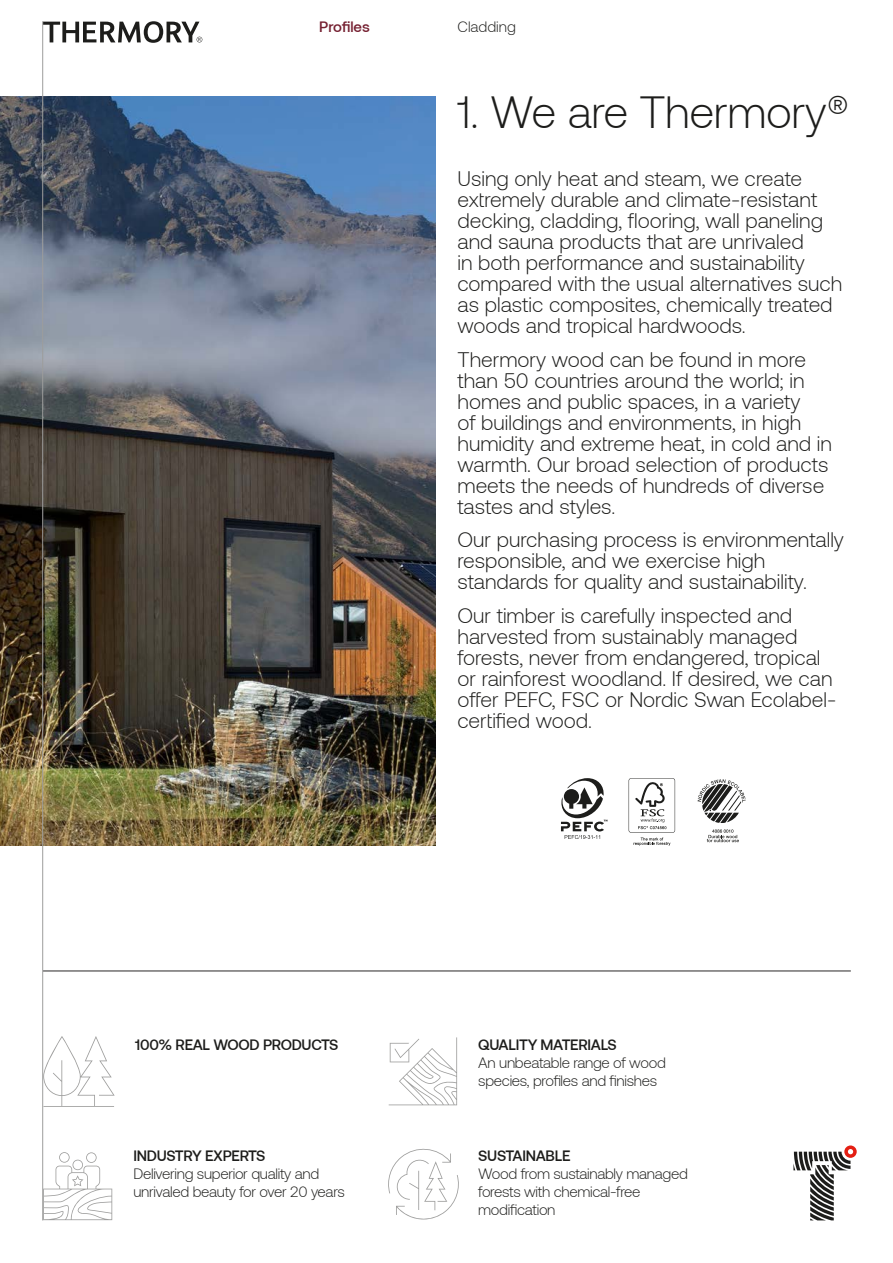
<style>
.page{position:relative;width:893px;height:1263px;background:#fff}
.page>*{position:absolute;margin:0;border:0;box-sizing:border-box;transform-origin:0 0}
.t1{font:300 45px "Aeonik";letter-spacing:-.01em;color:#1d1d1b}
.t2{font:300 21px/21px "Aeonik";color:#1d1d1b}
.t3{font:300 15px/18px "Aeonik";letter-spacing:-.02em;color:#1d1d1b}
.t4{font:500 15px "Aeonik";letter-spacing:-.02em;color:#1d1d1b}
.t5{font:500 15px "Aeonik";letter-spacing:-.005em;color:#752031}
.t6{font:300 15px "Aeonik";color:#1d1d1b}
</style>
<div class="page">
<img style="left:0;top:96px;width:436px;height:750px">
<svg style="left:388px;top:1148px;width:71px;height:72px"></svg>
<svg style="left:43px;top:1036px;width:72px;height:71px"></svg>
<svg style="left:389px;top:1037px;width:68px;height:68px"></svg>
<hr style="left:43px;top:970px;width:808px;height:2px;background:#706f6f">
<svg style="left:43px;top:1152px;width:69px;height:68px"></svg>
<svg style="left:793px;top:1145px;width:64px;height:75px"></svg>
<svg style="left:561px;top:778px;width:46px;height:61px"></svg>
<svg style="left:707px;top:829px;width:32px;height:13px"></svg>
<svg style="left:697px;top:779px;width:49px;height:44px"></svg>
<svg style="left:629px;top:778px;width:46px;height:68px"></svg>
<svg style="left:43px;top:21px;width:159px;height:22px"></svg>
<hr style="left:42px;top:21px;width:1px;height:1199px;background:#9d9d9c">
<p class="t5" style="left:319px;top:18px;width:52px">Profiles</p>
<p class="t6" style="left:457px;top:21px;width:60px">Cladding</p>
<h1 class="t1" style="left:457px;top:93px;width:394px">1. We are Thermory®</h1>
<p class="t2" style="left:457px;top:169px;width:386px">Using only heat and steam, we create extremely durable and climate-resistant decking, cladding, flooring, wall paneling and sauna products that are unrivaled<br>in both performance and sustainability compared with the usual alternatives such as plastic composites, chemically treated woods and tropical hardwoods.</p>
<p class="t2" style="left:457px;top:350px;width:376px">Thermory wood can be found in more than 50 countries around the world; in homes and public spaces, in a variety<br>of buildings and environments, in high humidity and extreme heat, in cold and in warmth. Our broad selection of products meets the needs of hundreds of diverse tastes and styles.</p>
<p class="t2" style="left:457px;top:531px;width:388px">Our purchasing process is environmentally responsible, and we exercise high standards for quality and sustainability.</p>
<p class="t2" style="left:457px;top:607px;width:380px">Our timber is carefully inspected and harvested from sustainably managed forests, never from endangered, tropical or rainforest woodland. If desired, we can offer PEFC, FSC or Nordic Swan Ecolabel&shy;certified wood.</p>
<p class="t4" style="left:135px;top:1039px;width:205px">100% REAL WOOD PRODUCTS</p>
<p class="t4" style="left:133px;top:1151px;width:133px">INDUSTRY EXPERTS</p>
<p class="t3" style="left:133px;top:1166px;width:213px">Delivering superior quality and unrivaled beauty for over 20 years</p>
<p class="t4" style="left:478px;top:1039px;width:140px">QUALITY MATERIALS</p>
<p class="t3" style="left:478px;top:1054px;width:189px">An unbeatable range of wood species, profiles and finishes</p>
<p class="t4" style="left:478px;top:1151px;width:94px">SUSTAINABLE</p>
<p class="t3" style="left:478px;top:1166px;width:211px">Wood from sustainably managed forests with chemical-free modification</p>
</div>
